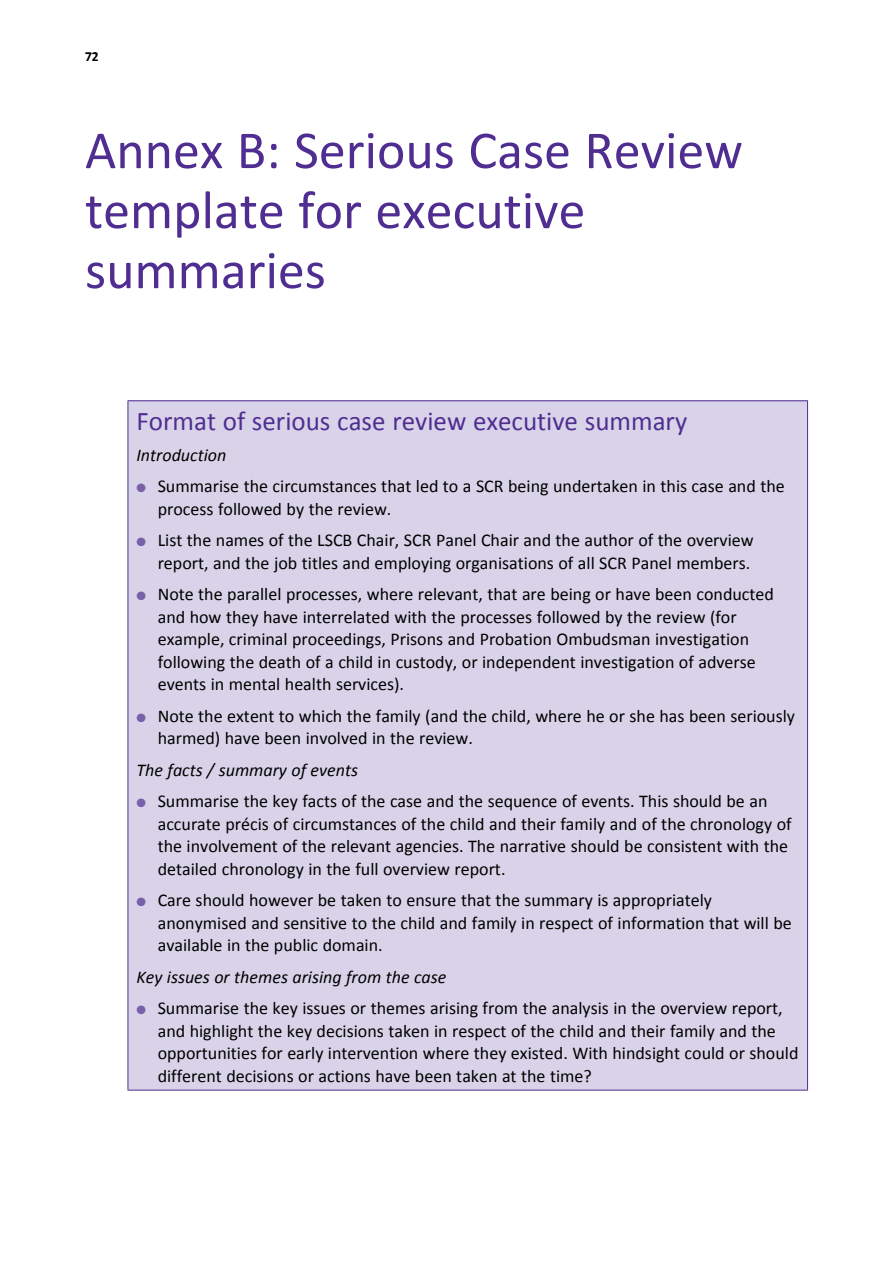
<style>
.page{position:relative;width:893px;height:1263px;background:#fff}
.page>*{position:absolute;margin:0;border:0;box-sizing:border-box;transform-origin:0 0}
.t1{font:54px/60px "Calibri";color:#502e91}
.t2{font:27px "Calibri";color:#502e91}
.t3{font:18px/22.5px "Calibri";color:#000}
.t4{font:italic 18px "Calibri";color:#000}
.t5{font:700 13.5px "Calibri";color:#000}
.s1{color:#7961aa}
</style>
<div class="page">
<div style="left:128px;top:401px;width:679px;height:689px;background:#d9d3e9"></div>
<hr style="left:128px;top:400px;width:680px;height:1px;background:#502e91">
<hr style="left:128px;top:401px;width:1px;height:689px;background:#502e91">
<hr style="left:807px;top:401px;width:1px;height:689px;background:#502e91">
<hr style="left:128px;top:1090px;width:680px;height:1px;background:#502e91">
<p class="t5" style="left:85px;top:48px;width:15px">72</p>
<h1 class="t1" style="left:85px;top:118px;width:659px">Annex B: Serious Case Review template for executive summaries</h1>
<h2 class="t2" style="left:136px;top:404px;width:552px">Format of serious case review executive summary</h2>
<p class="t4" style="left:136px;top:443px;width:91px">Introduction</p>
<p class="t3" style="left:158px;top:474px;width:629px;text-indent:-21px"><span class="s1">●</span> Summarise the circumstances that led to a SCR being undertaken in this case and the process followed by the review.</p>
<p class="t3" style="left:136px;top:528px;width:619px;text-align:right"><span class="s1">●</span> List the names of the LSCB Chair, SCR Panel Chair and the author of the overview report, and the job titles and employing organisations of all SCR Panel members.</p>
<p class="t3" style="left:158px;top:582px;width:618px;text-indent:-21px"><span class="s1">●</span> Note the parallel processes, where relevant, that are being or have been conducted and how they have interrelated with the processes followed by the review (for example, criminal proceedings, Prisons and Probation Ombudsman investigation following the death of a child in custody, or independent investigation of adverse events in mental health services).</p>
<p class="t3" style="left:158px;top:703px;width:639px;text-indent:-21px"><span class="s1">●</span> Note the extent to which the family (and the child, where he or she has been seriously harmed) have been involved in the review.</p>
<p class="t4" style="left:136px;top:758px;width:223px">The facts / summary of events</p>
<p class="t3" style="left:158px;top:789px;width:635px;text-indent:-21px"><span class="s1">●</span> Summarise the key facts of the case and the sequence of events. This should be an accurate précis of circumstances of the child and their family and of the chronology of the involvement of the relevant agencies. The narrative should be consistent with the detailed chronology in the full overview report.</p>
<p class="t3" style="left:158px;top:888px;width:636px;text-indent:-21px"><span class="s1">●</span> Care should however be taken to ensure that the summary is appropriately anonymised and sensitive to the child and family in respect of information that will be available in the public domain.</p>
<p class="t4" style="left:136px;top:965px;width:312px">Key issues or themes arising from the case</p>
<p class="t3" style="left:158px;top:996px;width:642px;text-indent:-21px"><span class="s1">●</span> Summarise the key issues or themes arising from the analysis in the overview report, and highlight the key decisions taken in respect of the child and their family and the opportunities for early intervention where they existed. With hindsight could or should different decisions or actions have been taken at the time?</p>
</div>
